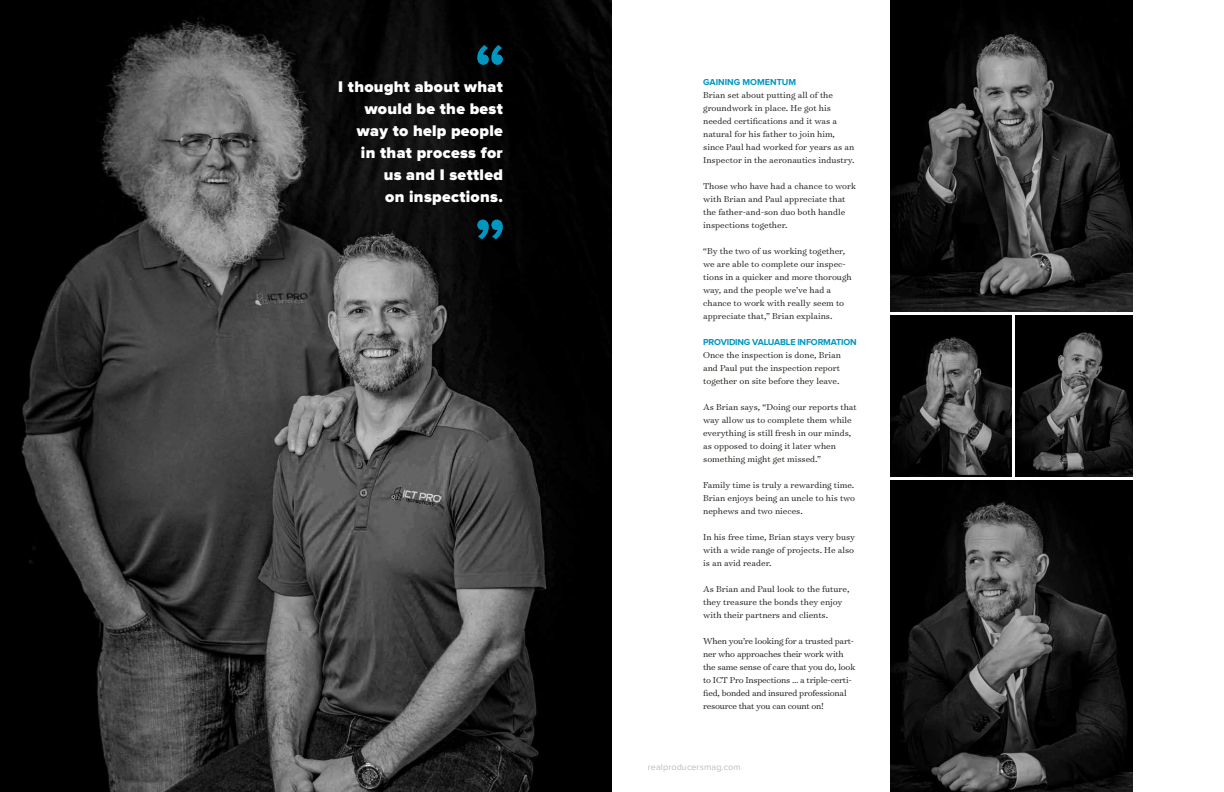
<style>
.page{position:relative;width:1224px;height:792px;background:#fff}
.page>*{position:absolute;margin:0;border:0;box-sizing:border-box;transform-origin:0 0}
.t1{font:900 16px/22px "Proxima Nova";letter-spacing:.02em;color:#fff;text-align:right}
.t2{font:300 9.8px/13px "Surveyor Text";color:#171713}
.t3{font:300 9.8px/13px "Surveyor Text";letter-spacing:-.02em;color:#171713}
.t4{font:700 9px "Proxima Nova";letter-spacing:-.02em;color:#0096c2}
.t5{font:9px "Proxima Nova";letter-spacing:.01em;color:#bbbcbc}
.t6{font:700 9px "Proxima Nova";color:#0096c2}
</style>
<div class="page">
<img style="left:890px;top:481px;width:243px;height:311px">
<img style="left:1016px;top:315px;width:117px;height:162px">
<img style="left:891px;top:315px;width:121px;height:162px">
<img style="left:890px;top:0;width:243px;height:311px">
<img style="left:0;top:0;width:612px;height:792px">
<svg style="left:477px;top:220px;width:26px;height:19px"></svg>
<svg style="left:477px;top:45px;width:26px;height:20px"></svg>
<h1 class="t1" style="left:338px;top:76px;width:166px">I thought about what would be the best way to help people<br>in that process for<br>us and I settled<br>on inspections.</h1>
<p class="t6" style="left:703px;top:78px;width:95px">GAINING MOMENTUM</p>
<p class="t2" style="left:703px;top:89px;width:153px">Brian set about putting all of the groundwork in place. He got his needed certifications and it was a natural for his father to join him, since Paul had worked for years as an Inspector in the aeronautics industry.</p>
<p class="t2" style="left:703px;top:180px;width:154px">Those who have had a chance to work with Brian and Paul appreciate that the father-and-son duo both handle inspections together.</p>
<p class="t2" style="left:703px;top:245px;width:150px">“By the two of us working together, we are able to complete our inspec&shy;tions in a quicker and more thorough way, and the people we’ve had a chance to work with really seem to appreciate that,” Brian explains.</p>
<p class="t4" style="left:703px;top:338px;width:155px">PROVIDING VALUABLE INFORMATION</p>
<p class="t2" style="left:703px;top:349px;width:139px;text-align:justify">Once the inspection is done, Brian and Paul put the inspection report together on site before they leave.</p>
<p class="t2" style="left:703px;top:401px;width:155px">As Brian says, “Doing our reports that way allow us to complete them while everything is still fresh in our minds, as opposed to doing it later when something might get missed.”</p>
<p class="t2" style="left:703px;top:479px;width:153px;text-align:justify">Family time is truly a rewarding time.<br>Brian enjoys being an uncle to his two nephews and two nieces.</p>
<p class="t2" style="left:703px;top:531px;width:153px;text-align:justify">In his free time, Brian stays very busy with a wide range of projects. He also is an avid reader.</p>
<p class="t2" style="left:703px;top:583px;width:148px">As Brian and Paul look to the future, they treasure the bonds they enjoy with their partners and clients.</p>
<p class="t3" style="left:703px;top:635px;width:154px">When you’re looking for a trusted part&shy;ner who approaches their work with the same sense of care that you do, look to ICT Pro Inspections … a triple-certi&shy;fied, bonded and insured professional resource that you can count on!</p>
<p class="t5" style="left:648px;top:762px;width:94px">realproducersmag.com</p>
</div>
